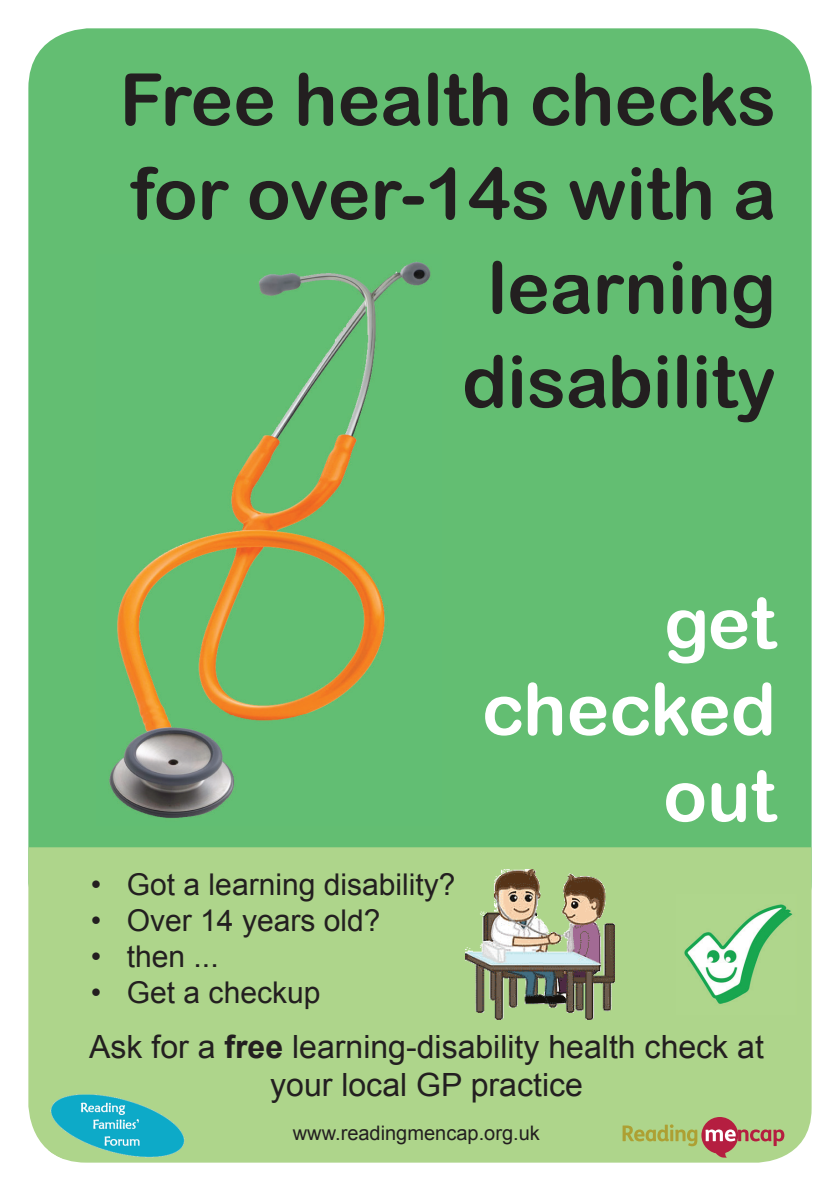
<style>
.page{position:relative;width:840px;height:1191px;background:#fff}
.page>*{position:absolute;margin:0;border:0;box-sizing:border-box;transform-origin:0 0}
.t1{font:72px/94px "Arial Rounded MT Bold";color:#231f20;text-align:right}
.t2{font:72px/86.4px "Arial Rounded MT Bold";color:#fff;text-align:right}
.t3{font:32px/38.4px "Arial";color:#231f20;text-align:center}
.t4{font:30px "Arial";color:#231f20}
.t5{font:20px "Arial";color:#231f20}
.s1{font-weight:700}
</style>
<div class="page">
<div style="left:28px;top:28px;width:783px;height:913px;background:#63be72;border-radius:60px"></div>
<div style="left:28px;top:847px;width:783px;height:315px;background:#aed58b"></div>
<img style="left:109px;top:261px;width:322px;height:557px">
<img style="left:465px;top:869px;width:149px;height:150px">
<img style="left:676px;top:894px;width:120px;height:120px">
<div style="left:701px;top:1117px;width:36px;height:36px;background:#b51e40;border-radius:50%"></div>
<svg style="left:622px;top:1124px;width:75px;height:22px;background:#adc16a"></svg>
<svg style="left:705px;top:1129px;width:79px;height:28px"></svg>
<img style="left:48px;top:1090px;width:138px;height:69px">
<h1 class="t1" style="left:120px;top:52px;width:657px">Free health checks for over-14s with a learning<br>disability</h1>
<p class="t4" style="left:91px;top:865px;width:366px">• Got a learning disability?</p>
<p class="t4" style="left:91px;top:901px;width:291px">• Over 14 years old?</p>
<p class="t4" style="left:91px;top:937px;width:129px">• then ...</p>
<p class="t4" style="left:91px;top:973px;width:231px">• Get a checkup</p>
<h1 class="t2" style="left:481px;top:578px;width:295px">get checked out</h1>
<p class="t3" style="left:89px;top:1027px;width:676px">Ask for a <span class="s1">free</span> learning-disability health check at your local GP practice</p>
<p class="t5" style="left:293px;top:1120px;width:248px">www.readingmencap.org.uk</p>
</div>
